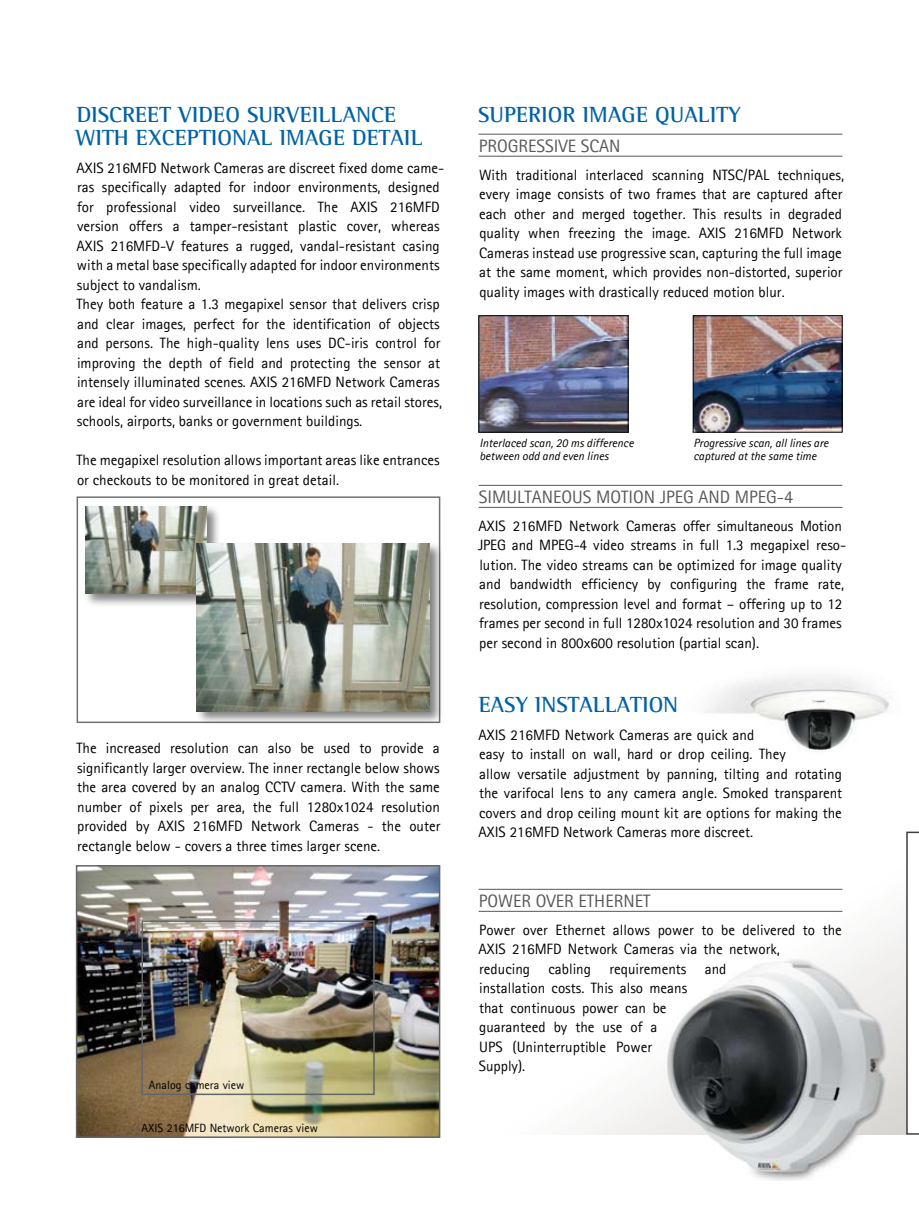
<style>
.page{position:relative;width:919px;height:1214px;background:#fff}
.page>*{position:absolute;margin:0;border:0;box-sizing:border-box;transform-origin:0 0}
.t1{font:700 22.5px/22.5px "Agfa Rotis Semi Serif";color:#0062a6}
.t2{font:18px "Agfa Rotis Sans Serif";color:#58585a}
.t3{font:15px/19.5px "Agfa Rotis Sans Serif";color:#000}
.t4{font:italic 12px/12.8px "Agfa Rotis Sans Serif";color:#000}
.t5{font:12px "Agfa Rotis Sans Serif";color:#000}
</style>
<div class="page">
<img style="left:705px;top:676px;width:185px;height:76px">
<hr style="left:478px;top:485px;width:364px;height:1px;background:#58585a">
<hr style="left:478px;top:507px;width:364px;height:1px;background:#58585a">
<img style="left:628px;top:888px;width:278px;height:292px">
<svg style="left:906px;top:832px;width:12px;height:303px"></svg>
<div style="left:77px;top:496px;width:363px;height:227px;border:2px solid #707173"></div>
<div style="left:83px;top:504px;width:144px;height:110px;background:#000;opacity:.5"></div>
<img style="left:85px;top:506px;width:121px;height:88px">
<div style="left:195px;top:542px;width:255px;height:190px;background:#000;opacity:.5"></div>
<img style="left:197px;top:544px;width:232px;height:167px">
<img style="left:79px;top:868px;width:358px;height:267px">
<div style="left:76px;top:865px;width:364px;height:273px;border:2px solid #646567"></div>
<div style="left:141px;top:920px;width:233px;height:175px;border:2px solid #646567"></div>
<hr style="left:478px;top:134px;width:364px;height:1px;background:#58585a">
<hr style="left:478px;top:156px;width:364px;height:1px;background:#58585a">
<img style="left:695px;top:317px;width:145px;height:113px">
<div style="left:693px;top:315px;width:149px;height:117px;border:1px solid #000"></div>
<img style="left:480px;top:317px;width:146px;height:113px">
<div style="left:478px;top:315px;width:150px;height:117px;border:1px solid #000"></div>
<hr style="left:478px;top:889px;width:364px;height:1px;background:#58585a">
<hr style="left:478px;top:911px;width:364px;height:1px;background:#58585a">
<h1 class="t1" style="left:76px;top:103px;width:348px">DISCREET VIDEO SURVEILLANCE<br>WITH EXCEPTIONAL IMAGE DETAI L</h1>
<p class="t3" style="left:76px;top:157px;width:368px">AXIS 216MFD Network Cameras are discreet fixed dome came&shy;ras specifically adapted for indoor environments, designed for professional video surveillance. The AXIS 216MFD version offers a tamper-resistant plastic cover, whereas AXIS 216MFD-V features a rugged, vandal-resistant casing with a metal base specifically adapted for indoor environments subject to vandalism.<br>They both feature a 1.3 megapixel sensor that delivers crisp and clear images, perfect for the identification of objects and persons. The high-quality lens uses DC-iris control for improving the depth of field and protecting the sensor at intensely illuminated scenes. AXIS 216MFD Network Cameras are ideal for video surveillance in locations such as retail stores, schools, airports, banks or government buildings.</p>
<p class="t3" style="left:76px;top:450px;width:364px">The megapixel resolution allows important areas like entrances or checkouts to be monitored in great detail.</p>
<p class="t3" style="left:76px;top:738px;width:365px;text-align:justify">The increased resolution can also be used to provide a significantly larger overview. The inner rectangle below shows the area covered by an analog CCTV camera. With the same number of pixels per area, the full 1280x1024 resolution provided by AXIS 216MFD Network Cameras - the outer rectangle below - covers a three times larger scene.</p>
<p class="t5" style="left:149px;top:1078px;width:97px">Analog camera view</p>
<p class="t5" style="left:141px;top:1121px;width:178px">AXIS 216MFD Network Cameras view</p>
<h1 class="t1" style="left:478px;top:103px;width:264px">SUPERIOR IMAGE QUALITY</h1>
<p class="t2" style="left:479px;top:135px;width:58px">progressive</p>
<p class="t2" style="left:581px;top:135px;width:11px">scan</p>
<p class="t3" style="left:479px;top:165px;width:366px">With traditional interlaced scanning NTSC/PAL techniques, every image consists of two frames that are captured after each other and merged together. This results in degraded quality when freezing the image. AXIS 216MFD Network Cameras instead use progressive scan, capturing the full image at the same moment, which provides non-distorted, superior quality images with drastically reduced motion blur.</p>
<p class="t4" style="left:479px;top:437px;width:156px">Interlaced scan, 20 ms difference between odd and even lines</p>
<p class="t4" style="left:693px;top:437px;width:136px">Progressive scan, all lines are captured at the same time</p>
<p class="t2" style="left:478px;top:486px;width:56px">Simultane</p>
<p class="t2" style="left:561px;top:486px;width:149px">ous motion JPEG and</p>
<p class="t2" style="left:734px;top:486px;width:60px">MPEG-4</p>
<p class="t3" style="left:478px;top:516px;width:368px">AXIS 216MFD Network Cameras offer simultaneous Motion JPEG and MPEG-4 video streams in full 1.3 megapixel reso&shy;lution. The video streams can be optimized for image quality and bandwidth efficiency by configuring the frame rate, resolution, compression level and format – offering up to 12 frames per second in full 1280x1024 resolution and 30 frames per second in 800x600 resolution (partial scan).</p>
<h1 class="t1" style="left:478px;top:693px;width:201px">EASY INSTALLATION</h1>
<p class="t3" style="left:478px;top:725px;width:365px">AXIS 216MFD Network Cameras are quick and<br>easy to install on wall, hard or drop ceiling. They<br>allow versatile adjustment by panning, tilting and rotating the varifocal lens to any camera angle. Smoked transparent covers and drop ceiling mount kit are options for making the AXIS 216MFD Network Cameras more discreet.</p>
<p class="t2" style="left:479px;top:890px;width:173px">POWER OVER ETHERNET</p>
<p class="t3" style="left:478px;top:920px;width:365px">Power over Ethernet allows power to be delivered to the<br>AXIS 216MFD Network Cameras via the network,<br>reducing cabling requirements and<br>installation costs. This also means<br>that continuous power can be<br>guaranteed by the use of a<br>U PS (U ninterruptible Power<br>Supply).</p>
</div>
